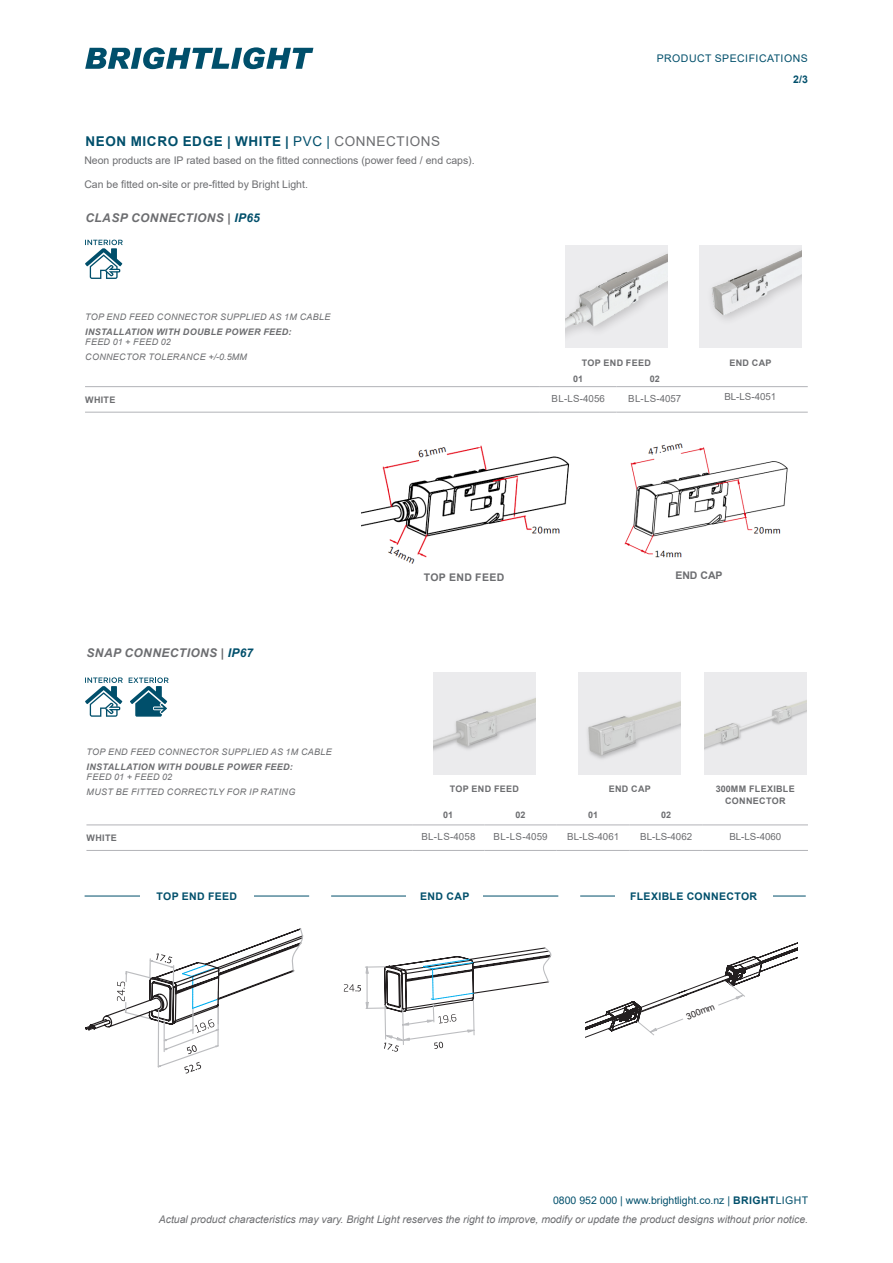
<style>
.page{position:relative;width:893px;height:1263px;background:#fff}
.page>*{position:absolute;margin:0;border:0;box-sizing:border-box;transform-origin:0 0}
.t1{font:700 13.5px "Arial";letter-spacing:.045em;color:#004f6b}
.t2{font:italic 700 12px "Arial";letter-spacing:.035em;color:#6c6d70}
.t3{font:italic 10.5px "Arial";color:#6c6d70}
.t4{font:10.5px "Arial";color:#6c6d70}
.t5{font:10.5px "Arial";color:#004f6b}
.t6{font:700 10.5px "Arial";letter-spacing:.035em;color:#004f6b}
.t7{font:10.5px "Arial";letter-spacing:.045em;color:#004f6b}
.t8{font:700 10.5px "Arial";letter-spacing:.035em;color:#6c6d70}
.t9{font:9.75px "Arial";color:#6c6d70}
.t10{font:italic 9px "Arial";letter-spacing:.035em;color:#6c6d70}
.t11{font:italic 700 9px/10.5px "Arial";letter-spacing:.035em;color:#6c6d70}
.t12{font:700 9px/12px "Arial";letter-spacing:.035em;color:#6c6d70;text-align:center}
.t13{font:9px "Arial";color:#231f20}
.s1{font-weight:400}
.s2{font-weight:400;color:#6c6d70}
.s3{color:#004f6b}
.s4{font-weight:700}
</style>
<div class="page">
<svg style="left:85px;top:47px;width:228px;height:22px"></svg>
<svg style="left:85px;top:240px;width:38px;height:39px"></svg>
<hr style="left:85px;top:386px;width:455px;height:1px;background:#b2b3b7">
<hr style="left:85px;top:412px;width:455px;height:1px;background:#b2b3b7">
<hr style="left:540px;top:386px;width:76px;height:1px;background:#b2b3b7">
<hr style="left:616px;top:386px;width:77px;height:1px;background:#b2b3b7">
<hr style="left:693px;top:386px;width:115px;height:1px;background:#b2b3b7">
<hr style="left:540px;top:412px;width:76px;height:1px;background:#b2b3b7">
<hr style="left:616px;top:412px;width:77px;height:1px;background:#b2b3b7">
<hr style="left:693px;top:412px;width:115px;height:1px;background:#b2b3b7">
<img style="left:565px;top:246px;width:102px;height:102px">
<img style="left:699px;top:246px;width:102px;height:102px">
<svg style="left:129px;top:677px;width:40px;height:40px"></svg>
<svg style="left:85px;top:677px;width:38px;height:40px"></svg>
<hr style="left:86px;top:825px;width:326px;height:1px;background:#b2b3b7">
<hr style="left:86px;top:850px;width:326px;height:1px;background:#b2b3b7">
<hr style="left:412px;top:825px;width:72px;height:1px;background:#b2b3b7">
<hr style="left:484px;top:825px;width:73px;height:1px;background:#b2b3b7">
<hr style="left:557px;top:825px;width:73px;height:1px;background:#b2b3b7">
<hr style="left:630px;top:825px;width:73px;height:1px;background:#b2b3b7">
<hr style="left:703px;top:825px;width:105px;height:1px;background:#b2b3b7">
<hr style="left:412px;top:850px;width:72px;height:1px;background:#b2b3b7">
<hr style="left:484px;top:850px;width:73px;height:1px;background:#b2b3b7">
<hr style="left:557px;top:850px;width:73px;height:1px;background:#b2b3b7">
<hr style="left:630px;top:850px;width:73px;height:1px;background:#b2b3b7">
<hr style="left:703px;top:850px;width:105px;height:1px;background:#b2b3b7">
<img style="left:433px;top:673px;width:102px;height:102px">
<img style="left:579px;top:673px;width:102px;height:102px">
<img style="left:704px;top:673px;width:102px;height:102px">
<img style="left:362px;top:445px;width:208px;height:119px">
<img style="left:624px;top:443px;width:164px;height:115px">
<svg style="left:85px;top:928px;width:219px;height:145px"></svg>
<hr style="left:366px;top:1007px;width:20px;height:2px;background:#bcbdc0">
<hr style="left:365px;top:966px;width:20px;height:2px;background:#bcbdc0">
<hr style="left:366px;top:967px;width:2px;height:41px;background:#bcbdc0">
<svg style="left:365px;top:966px;width:4px;height:8px"></svg>
<svg style="left:344px;top:984px;width:17px;height:7px"></svg>
<svg style="left:384px;top:947px;width:168px;height:105px"></svg>
<svg style="left:586px;top:942px;width:212px;height:96px"></svg>
<hr style="left:85px;top:896px;width:224px;height:1px;background:#004f6b">
<hr style="left:331px;top:896px;width:227px;height:1px;background:#004f6b">
<div style="left:406px;top:892px;width:77px;height:8px;background:#fff"></div>
<div style="left:140px;top:892px;width:114px;height:8px;background:#fff"></div>
<hr style="left:580px;top:896px;width:226px;height:1px;background:#004f6b">
<div style="left:615px;top:892px;width:157px;height:8px;background:#fff"></div>
<p class="t1" style="left:85px;top:131px;width:356px">NEON MICRO EDGE | WHITE | <span class="s1">PVC |</span> <span class="s2">CONNECTIONS</span></p>
<p class="t4" style="left:84px;top:153px;width:392px">Neon products are IP rated based on the fitted connections (power feed / end caps).</p>
<p class="t4" style="left:84px;top:177px;width:225px">Can be fitted on-site or pre-fitted by Bright Light.</p>
<p class="t2" style="left:85px;top:210px;width:176px">CLASP CONNECTIONS | <span class="s3">IP65</span></p>
<p class="t10" style="left:85px;top:311px;width:247px">TOP END FEED CONNECTOR SUPPLIED AS 1M CABLE</p>
<p class="t11" style="left:85px;top:326px;width:208px">INSTALLATION WITH DOUBLE POWER FEED:<br><span class="s1">FEED 01 + FEED 02</span></p>
<p class="t10" style="left:85px;top:351px;width:163px">CONNECTOR TOLERANCE +/-0.5MM</p>
<p class="t7" style="left:657px;top:51px;width:152px">PRODUCT SPECIFICATIONS</p>
<p class="t6" style="left:793px;top:72px;width:16px">2/3</p>
<p class="t12" style="left:582px;top:357px;width:71px">TOP END FEED</p>
<p class="t12" style="left:729px;top:357px;width:44px">END CAP</p>
<p class="t12" style="left:573px;top:373px;width:12px">01</p>
<p class="t12" style="left:650px;top:373px;width:12px">02</p>
<p class="t12" style="left:85px;top:394px;width:32px">WHITE</p>
<p class="t9" style="left:552px;top:392px;width:55px">BL-LS-4056</p>
<p class="t9" style="left:628px;top:392px;width:55px">BL-LS-4057</p>
<p class="t9" style="left:724px;top:390px;width:54px">BL-LS-4051</p>
<p class="t2" style="left:87px;top:644px;width:168px">SNAP CONNECTIONS | <span class="s3">IP67</span></p>
<p class="t10" style="left:87px;top:746px;width:247px">TOP END FEED CONNECTOR SUPPLIED AS 1M CABLE</p>
<p class="t11" style="left:87px;top:762px;width:208px">INSTALLATION WITH DOUBLE POWER FEED:<br><span class="s1">FEED 01 + FEED 02</span></p>
<p class="t10" style="left:87px;top:786px;width:210px">MUST BE FITTED CORRECTLY FOR IP RATING</p>
<p class="t8" style="left:424px;top:570px;width:82px">TOP END FEED</p>
<p class="t8" style="left:675px;top:568px;width:49px">END CAP</p>
<p class="t12" style="left:450px;top:782px;width:71px">TOP END FEED</p>
<p class="t12" style="left:609px;top:782px;width:44px">END CAP</p>
<p class="t12" style="left:716px;top:782px;width:81px">300MM FLEXIBLE<br>CONNECTOR</p>
<p class="t12" style="left:443px;top:808px;width:12px">01</p>
<p class="t12" style="left:516px;top:808px;width:12px">02</p>
<p class="t12" style="left:588px;top:808px;width:12px">01</p>
<p class="t12" style="left:661px;top:808px;width:12px">02</p>
<p class="t12" style="left:87px;top:832px;width:32px">WHITE</p>
<p class="t9" style="left:421px;top:830px;width:56px">BL-LS-4058</p>
<p class="t9" style="left:494px;top:830px;width:56px">BL-LS-4059</p>
<p class="t9" style="left:567px;top:830px;width:54px">BL-LS-4061</p>
<p class="t9" style="left:640px;top:830px;width:54px">BL-LS-4062</p>
<p class="t9" style="left:729px;top:830px;width:54px">BL-LS-4060</p>
<p class="t6" style="left:157px;top:889px;width:82px">TOP END FEED</p>
<p class="t6" style="left:420px;top:889px;width:51px">END CAP</p>
<p class="t6" style="left:630px;top:889px;width:129px">FLEXIBLE CONNECTOR</p>
<p class="t13" style="left:684px;top:1011px;width:32px;rotate:-22deg">300mm</p>
<p class="t5" style="left:553px;top:1193px;width:257px">0800 952 000 | www.brightlight.co.nz | <span class="s4">BRIGHT</span>LIGHT</p>
<p class="t3" style="left:159px;top:1212px;width:651px">Actual product characteristics may vary. Bright Light reserves the right to improve, modify or update the product designs without prior notice.</p>
</div>
